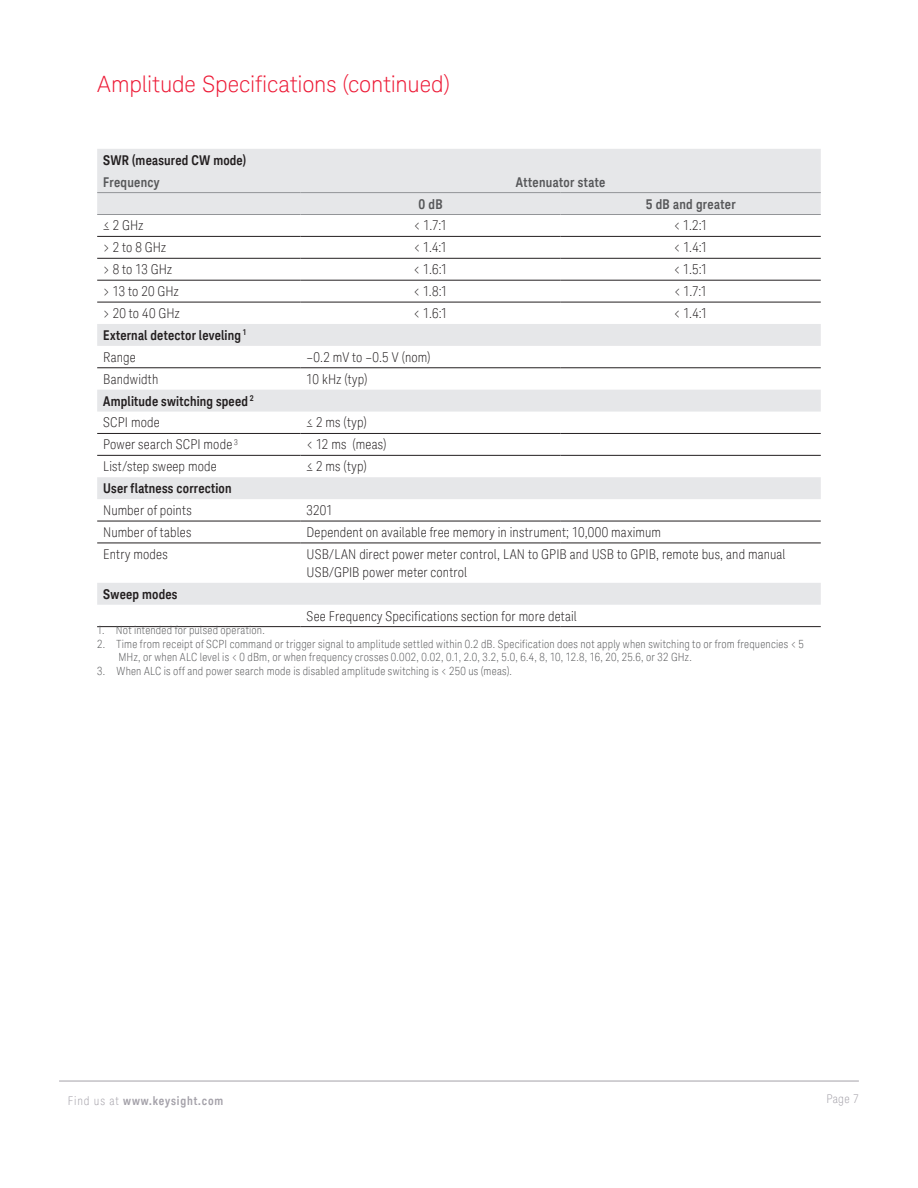
<style>
.page{position:relative;width:918px;height:1188px;background:#fff}
.page>*{position:absolute;margin:0;border:0;box-sizing:border-box;transform-origin:0 0}
.K_Heading_1{font:300 22.5px "Keysight Sans";letter-spacing:-.005em;color:#ed1a36}
.K_Table_Text{font:300 condensed 13.5px/18px "Keysight Sans";letter-spacing:.01em;color:#231f20}
.K_Table_Heading_1{font:700 13.5px "Keysight Sans Condensed";letter-spacing:.015em;color:#231f20}
.K_Table_Heading_2{font:700 13.5px "Keysight Sans Condensed";letter-spacing:.025em;color:#57585a}
.t1{font:700 12px "Keysight Sans Condensed";letter-spacing:.07em;color:#a4a1a9}
.t2{font:300 condensed 12px "Keysight Sans";color:#a4a1a9}
.t3{font:300 condensed 11.25px/13.5px "Keysight Sans";letter-spacing:.02em;color:#57585a}
.s1{font-family:"Keysight Sans";font-weight:300;font-stretch:condensed}
</style>
<div class="page">
<hr style="left:59px;top:1081px;width:800px;height:1px;background:#a4a1a9">
<svg style="left:97px;top:149px;width:724px;height:456px"></svg>
<hr style="left:97px;top:192px;width:204px;height:1px;background:#939598">
<hr style="left:301px;top:192px;width:260px;height:1px;background:#939598">
<hr style="left:561px;top:192px;width:260px;height:1px;background:#939598">
<hr style="left:97px;top:236px;width:204px;height:1px;background:#231f20">
<hr style="left:301px;top:236px;width:260px;height:1px;background:#231f20">
<hr style="left:561px;top:236px;width:260px;height:1px;background:#231f20">
<hr style="left:97px;top:258px;width:204px;height:1px;background:#231f20">
<hr style="left:301px;top:258px;width:260px;height:1px;background:#231f20">
<hr style="left:561px;top:258px;width:260px;height:1px;background:#231f20">
<hr style="left:97px;top:367px;width:204px;height:1px;background:#231f20">
<hr style="left:301px;top:367px;width:260px;height:1px;background:#231f20">
<hr style="left:561px;top:367px;width:260px;height:1px;background:#231f20">
<hr style="left:97px;top:433px;width:204px;height:1px;background:#231f20">
<hr style="left:301px;top:433px;width:260px;height:1px;background:#231f20">
<hr style="left:561px;top:433px;width:260px;height:1px;background:#231f20">
<hr style="left:97px;top:455px;width:204px;height:1px;background:#231f20">
<hr style="left:301px;top:455px;width:260px;height:1px;background:#231f20">
<hr style="left:561px;top:455px;width:260px;height:1px;background:#231f20">
<hr style="left:97px;top:521px;width:204px;height:1px;background:#231f20">
<hr style="left:301px;top:521px;width:260px;height:1px;background:#231f20">
<hr style="left:561px;top:521px;width:260px;height:1px;background:#231f20">
<hr style="left:97px;top:543px;width:204px;height:1px;background:#231f20">
<hr style="left:301px;top:543px;width:260px;height:1px;background:#231f20">
<hr style="left:561px;top:543px;width:260px;height:1px;background:#231f20">
<hr style="left:97px;top:626px;width:204px;height:1px;background:#231f20">
<hr style="left:301px;top:626px;width:260px;height:1px;background:#231f20">
<hr style="left:561px;top:626px;width:260px;height:1px;background:#231f20">
<hr style="left:97px;top:280px;width:204px;height:1px;background:#231f20">
<hr style="left:301px;top:280px;width:260px;height:1px;background:#231f20">
<hr style="left:561px;top:280px;width:260px;height:1px;background:#231f20">
<hr style="left:97px;top:302px;width:204px;height:1px;background:#231f20">
<hr style="left:301px;top:302px;width:260px;height:1px;background:#231f20">
<hr style="left:561px;top:302px;width:260px;height:1px;background:#231f20">
<hr style="left:97px;top:214px;width:204px;height:1px;background:#939598">
<hr style="left:301px;top:214px;width:260px;height:1px;background:#939598">
<hr style="left:561px;top:214px;width:260px;height:1px;background:#939598">
<p class="K_Heading_1" style="left:97px;top:71px;width:355px">Amplitude Specifications (continued)</p>
<p class="K_Table_Heading_1" style="left:103px;top:152px;width:144px">SWR (measured CW mode)</p>
<p class="K_Table_Heading_2" style="left:103px;top:174px;width:58px">Frequency</p>
<p class="K_Table_Heading_2" style="left:516px;top:174px;width:91px">Attenuator state</p>
<p class="K_Table_Heading_2" style="left:419px;top:196px;width:26px">0 dB</p>
<p class="K_Table_Heading_2" style="left:646px;top:196px;width:91px">5 dB and greater</p>
<p class="K_Table_Text" style="left:103px;top:217px;width:42px">≤ 2 GHz</p>
<p class="K_Table_Text" style="left:414px;top:217px;width:35px">&lt; 1.7:1</p>
<p class="K_Table_Text" style="left:674px;top:217px;width:36px">&lt; 1.2:1</p>
<p class="K_Table_Text" style="left:103px;top:239px;width:64px">&gt; 2 to 8 GHz</p>
<p class="K_Table_Text" style="left:414px;top:239px;width:35px">&lt; 1.4:1</p>
<p class="K_Table_Text" style="left:674px;top:239px;width:35px">&lt; 1.4:1</p>
<p class="K_Table_Text" style="left:103px;top:260px;width:70px">&gt; 8 to 13 GHz</p>
<p class="K_Table_Text" style="left:414px;top:260px;width:35px">&lt; 1.6:1</p>
<p class="K_Table_Text" style="left:674px;top:260px;width:35px">&lt; 1.5:1</p>
<p class="K_Table_Text" style="left:103px;top:282px;width:77px">&gt; 13 to 20 GHz</p>
<p class="K_Table_Text" style="left:414px;top:282px;width:36px">&lt; 1.8:1</p>
<p class="K_Table_Text" style="left:674px;top:282px;width:35px">&lt; 1.7:1</p>
<p class="K_Table_Text" style="left:103px;top:304px;width:78px">&gt; 20 to 40 GHz</p>
<p class="K_Table_Text" style="left:414px;top:304px;width:35px">&lt; 1.6:1</p>
<p class="K_Table_Text" style="left:674px;top:304px;width:35px">&lt; 1.4:1</p>
<p class="K_Table_Heading_1" style="left:103px;top:327px;width:145px">External detector leveling <sup>1</sup></p>
<p class="K_Table_Text" style="left:103px;top:348px;width:34px">Range</p>
<p class="K_Table_Text" style="left:307px;top:348px;width:126px">–0.2 mV to –0.5 V (nom)</p>
<p class="K_Table_Text" style="left:103px;top:370px;width:57px">Bandwidth</p>
<p class="K_Table_Text" style="left:307px;top:370px;width:62px">10 kHz (typ)</p>
<p class="K_Table_Heading_1" style="left:103px;top:393px;width:152px">Amplitude switching speed <sup>2</sup></p>
<p class="K_Table_Text" style="left:103px;top:414px;width:58px">SCPI mode</p>
<p class="K_Table_Text" style="left:307px;top:414px;width:62px">≤ 2 ms (typ)</p>
<p class="K_Table_Text" style="left:103px;top:436px;width:136px">Power search SCPI mode <sup>3</sup></p>
<p class="K_Table_Text" style="left:307px;top:436px;width:81px">&lt; 12 ms (meas)</p>
<p class="K_Table_Text" style="left:103px;top:457px;width:115px">List/step sweep mode</p>
<p class="K_Table_Text" style="left:307px;top:457px;width:62px">≤ 2 ms (typ)</p>
<p class="K_Table_Heading_1" style="left:103px;top:480px;width:130px">User flatness correction</p>
<p class="K_Table_Text" style="left:103px;top:501px;width:90px">Number of points</p>
<p class="K_Table_Text" style="left:307px;top:501px;width:28px">3201</p>
<p class="K_Table_Text" style="left:103px;top:523px;width:90px">Number of tables</p>
<p class="K_Table_Text" style="left:307px;top:523px;width:356px">Dependent on available free memory in instrument; 10,000 maximum</p>
<p class="K_Table_Text" style="left:103px;top:545px;width:66px">Entry modes</p>
<p class="K_Table_Text" style="left:307px;top:545px;width:480px">USB/LAN direct power meter control, LAN to GPIB and USB to GPIB, remote bus, and manual<br>USB/GPIB power meter control</p>
<p class="K_Table_Heading_1" style="left:103px;top:586px;width:76px">Sweep modes</p>
<p class="K_Table_Text" style="left:307px;top:607px;width:272px">See Frequency Specifications section for more detail</p>
<p class="t3" style="left:97px;top:624px;width:169px">1. Not intended for pulsed operation.</p>
<p class="t3" style="left:118px;top:637px;width:687px;text-indent:-21px">2. Time from receipt of SCPI command or trigger signal to amplitude settled within 0.2 dB. Specification does not apply when switching to or from frequencies &lt; 5<br>MHz, or when ALC level is &lt; 0 dBm, or when frequency crosses 0.002, 0.02, 0.1, 2.0, 3.2, 5.0, 6.4, 8, 10, 12.8, 16, 20, 25.6, or 32 GHz.</p>
<p class="t3" style="left:97px;top:664px;width:416px">3. When ALC is off and power search mode is disabled amplitude switching is &lt; 250 us (meas).</p>
<p class="t1" style="left:68px;top:1094px;width:157px"><span class="s1">Find us at</span> www.keysight.com</p>
<p class="t2" style="left:826px;top:1092px;width:34px">Page 7</p>
</div>
